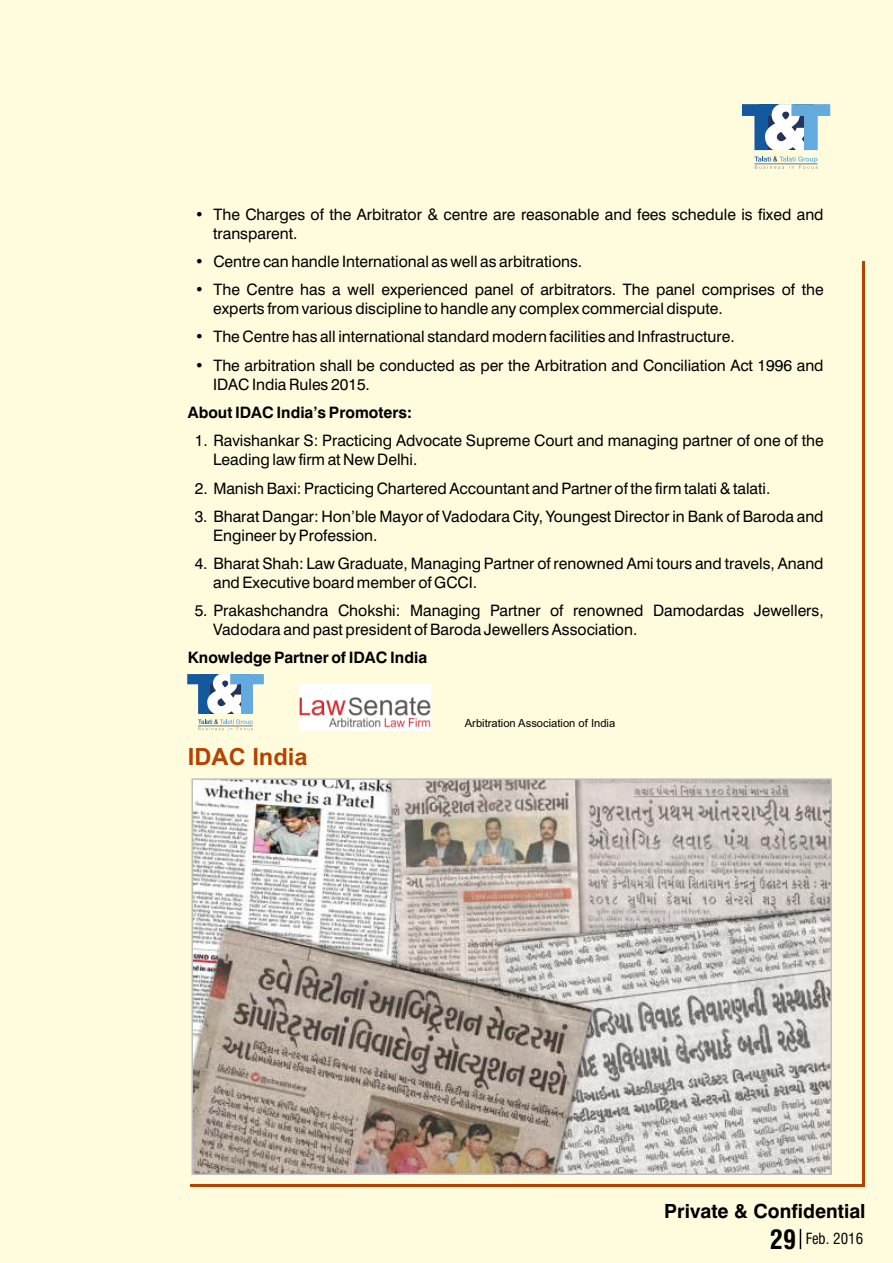
<style>
.page{position:relative;width:893px;height:1263px;background:#fffcde}
.page>*{position:absolute;margin:0;border:0;box-sizing:border-box;transform-origin:0 0}
.t1{font:700 23.7px "Arial";color:#b54200}
.t2{font:700 19.5px "Swiss 721 BT";color:#000}
.t3{font:15.75px/18.9px "Swiss 721 BT";color:#000}
.t4{font:700 15.75px "Swiss 721 BT";color:#000}
.t5{font:condensed 15px "Swiss 721 BT";color:#000}
.t6{font:11.25px "Arial";color:#000}
.s1{font-weight:700;font-size:26.25px}
</style>
<div class="page">
<hr style="left:862px;top:261px;width:2px;height:925px;background:#b54200">
<hr style="left:190px;top:1184px;width:674px;height:2px;background:#b54200">
<svg style="left:800px;top:1229px;width:1px;height:20px"></svg>
<svg style="left:754px;top:156px;width:63px;height:13px"></svg>
<svg style="left:742px;top:104px;width:88px;height:46px"></svg>
<hr style="left:754px;top:164px;width:63px;height:1px;background:#737375">
<img style="left:299px;top:685px;width:131px;height:45px">
<svg style="left:187px;top:674px;width:77px;height:56px"></svg>
<hr style="left:198px;top:726px;width:55px;height:1px;background:#737375">
<img style="left:194px;top:781px;width:635px;height:391px">
<div style="left:191px;top:778px;width:641px;height:397px;border:2px solid #bdbfc2"></div>
<p class="t3" style="left:213px;top:206px;width:612px;text-indent:-18px">• The Charges of the Arbitrator &amp; centre are reasonable and fees schedule is fixed and transparent.</p>
<p class="t3" style="left:195px;top:253px;width:389px">• Centre can handle International as well as arbitrations.</p>
<p class="t3" style="left:213px;top:282px;width:612px;text-indent:-18px">• The Centre has a well experienced panel of arbitrators. The panel comprises of the experts from various discipline to handle any complex commercial dispute.</p>
<p class="t3" style="left:195px;top:329px;width:541px">• The Centre has all international standard modern facilities and Infrastructure.</p>
<p class="t3" style="left:213px;top:357px;width:612px;text-indent:-18px">• The arbitration shall be conducted as per the Arbitration and Conciliation Act 1996 and<br>IDAC India Rules 2015.</p>
<p class="t4" style="left:188px;top:406px;width:225px">About IDAC India’s Promoters:</p>
<p class="t3" style="left:213px;top:433px;width:612px;text-indent:-18px">1. Ravishankar S: Practicing Advocate Supreme Court and managing partner of one of the<br>Leading law firm at New Delhi.</p>
<p class="t3" style="left:195px;top:480px;width:577px">2. Manish Baxi: Practicing Chartered Accountant and Partner of the firm talati &amp; talati.</p>
<p class="t3" style="left:213px;top:508px;width:612px;text-indent:-18px">3. Bharat Dangar: Hon’ble Mayor of Vadodara City, Youngest Director in Bank of Baroda and<br>Engineer by Profession.</p>
<p class="t3" style="left:213px;top:555px;width:612px;text-indent:-18px">4. Bharat Shah: Law Graduate, Managing Partner of renowned Ami tours and travels, Anand and Executive board member of GCCI.</p>
<p class="t3" style="left:213px;top:603px;width:612px;text-indent:-18px">5. Prakashchandra Chokshi: Managing Partner of renowned Damodardas Jewellers,<br>Vadodara and past president of Baroda Jewellers Association.</p>
<p class="t4" style="left:188px;top:651px;width:241px">Knowledge Partner of IDAC India</p>
<h1 class="t1" style="left:188px;top:747px;width:121px">IDAC India</h1>
<p class="t6" style="left:465px;top:718px;width:152px">Arbitration Association of India</p>
<p class="t2" style="left:664px;top:1203px;width:203px">Private &amp; Confidential</p>
<p class="t5" style="left:770px;top:1233px;width:95px"><span class="s1">29</span> Feb. 2016</p>
</div>
